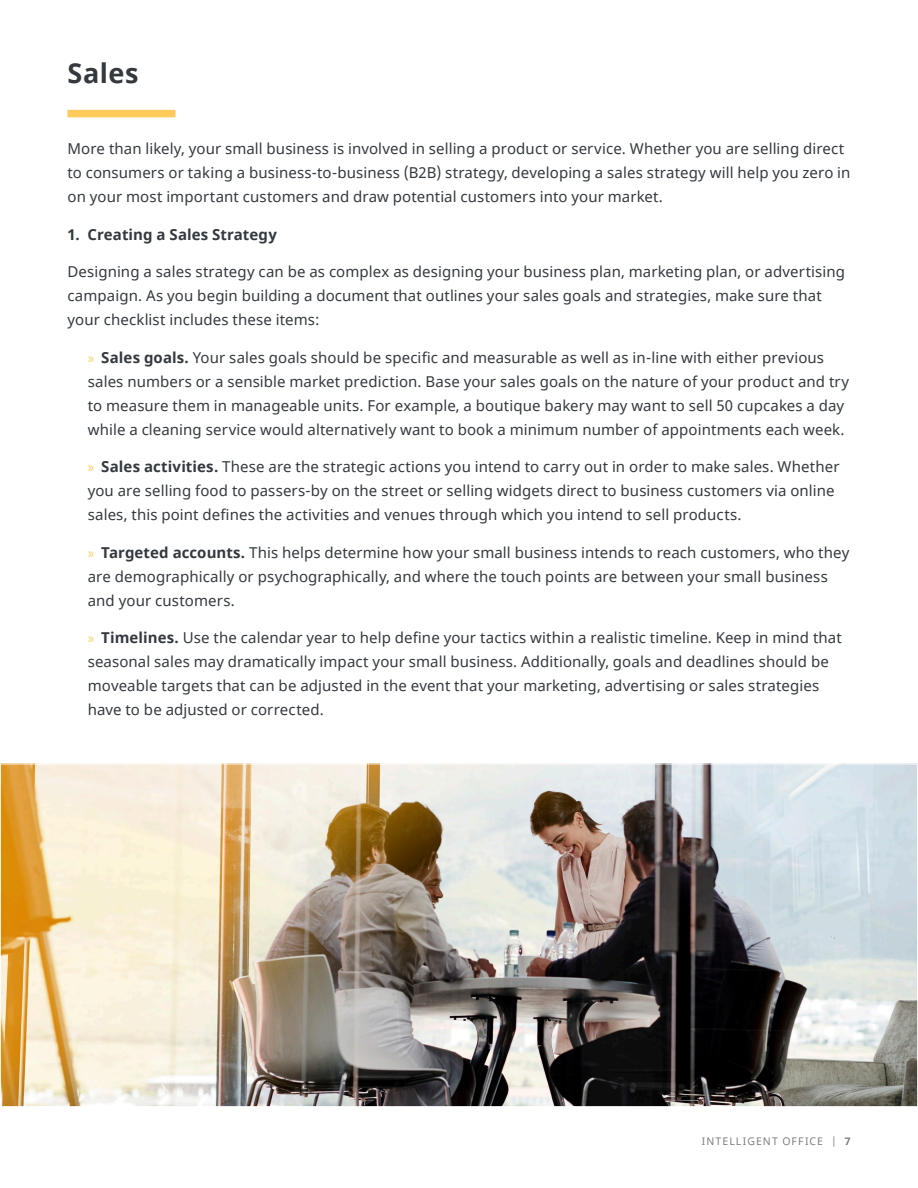
<style>
.page{position:relative;width:918px;height:1188px;background:#fff}
.page>*{position:absolute;margin:0;border:0;box-sizing:border-box;transform-origin:0 0}
.t1{font:700 27px "Noto Sans";letter-spacing:.02em;color:#33393e}
.Copy{font:15px/24px "Noto Sans";letter-spacing:.01em;color:#33393e}
.Copy-2{font:700 15px "Noto Sans";letter-spacing:.005em;color:#33393e}
.t2{font:10.5px "Noto Sans";letter-spacing:.105em;color:#7e7f84}
.s1{font-family:"Myriad Pro";color:#feca5a}
.s2{font-weight:700}
</style>
<div class="page">
<div style="left:68px;top:110px;width:108px;height:7px;background:#feca5a"></div>
<img style="left:2px;top:766px;width:914px;height:339px">
<h2 class="t1" style="left:68px;top:54px;width:72px">Sales</h2>
<p class="Copy" style="left:68px;top:137px;width:785px">More than likely, your small business is involved in selling a product or service. Whether you are selling direct to consumers or taking a business-to-business (B2B) strategy, developing a sales strategy will help you zero in on your most important customers and draw potential customers into your market.</p>
<p class="Copy-2" style="left:68px;top:224px;width:211px">1. Creating a Sales Strategy</p>
<p class="Copy" style="left:68px;top:260px;width:779px">Designing a sales strategy can be as complex as designing your business plan, marketing plan, or advertising campaign. As you begin building a document that outlines your sales goals and strategies, make sure that your checklist includes these items:</p>
<p class="Copy" style="left:88px;top:346px;width:763px"><span class="s1">»</span> <span class="s2">Sales goals.</span> Your sales goals should be specific and measurable as well as in-line with either previous sales numbers or a sensible market prediction. Base your sales goals on the nature of your product and try to measure them in manageable units. For example, a boutique bakery may want to sell 50 cupcakes a day while a cleaning service would alternatively want to book a minimum number of appointments each week.</p>
<p class="Copy" style="left:88px;top:455px;width:753px"><span class="s1">»</span> <span class="s2">Sales activities.</span> These are the strategic actions you intend to carry out in order to make sales. Whether you are selling food to passers-by on the street or selling widgets direct to business customers via online sales, this point defines the activities and venues through which you intend to sell products.</p>
<p class="Copy" style="left:88px;top:541px;width:763px"><span class="s1">»</span> <span class="s2">Targeted accounts.</span> This helps determine how your small business intends to reach customers, who they are demographically or psychographically, and where the touch points are between your small business and your customers.</p>
<p class="Copy" style="left:88px;top:626px;width:756px"><span class="s1">»</span> <span class="s2">Timelines.</span> Use the calendar year to help define your tactics within a realistic timeline. Keep in mind that seasonal sales may dramatically impact your small business. Additionally, goals and deadlines should be moveable targets that can be adjusted in the event that your marketing, advertising or sales strategies have to be adjusted or corrected.</p>
<p class="t2" style="left:702px;top:1134px;width:150px">INTELLIGENT OFFICE | <span class="s2">7</span></p>
</div>
